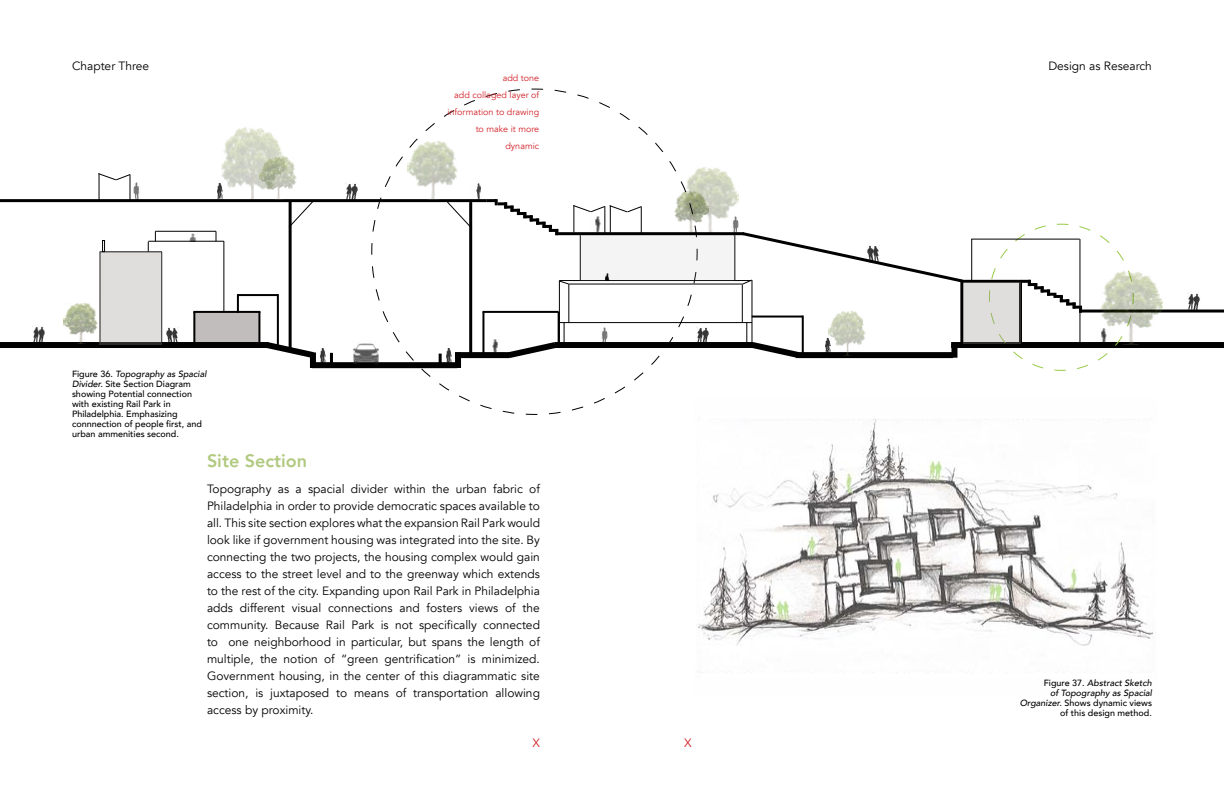
<style>
.page{position:relative;width:1224px;height:792px;background:#fff}
.page>*{position:absolute;margin:0;border:0;box-sizing:border-box;transform-origin:0 0}
.t1{font:800 18px "Avenir";color:#b2ca7f}
.t2{font:12px/17px "Avenir";color:#000;text-align:justify}
.t3{font:12px "Avenir";color:#d2232a}
.t4{font:500 9px/10px "Avenir";color:#000}
.t5{font:9px/17px "Avenir";color:#d2232a;text-align:right}
.s1{font-style:italic}
</style>
<div class="page">
<div style="left:195px;top:313px;width:64px;height:30px;background:#c1bdbc"></div>
<div style="left:0;top:342px;width:269px;height:6px;background:#000"></div>
<div style="left:951px;top:342px;width:273px;height:6px;background:#000"></div>
<div style="left:951px;top:344px;width:6px;height:14px;background:#000"></div>
<hr style="left:100px;top:251px;width:62px;height:1px;background:#000">
<hr style="left:148px;top:241px;width:76px;height:1px;background:#000">
<hr style="left:224px;top:241px;width:1px;height:71px;background:#000">
<hr style="left:155px;top:231px;width:61px;height:1px;background:#000">
<hr style="left:193px;top:312px;width:2px;height:33px;background:#000">
<hr style="left:258px;top:312px;width:2px;height:32px;background:#000">
<hr style="left:193px;top:311px;width:67px;height:2px;background:#000">
<svg style="left:102px;top:240px;width:3px;height:11px"></svg>
<svg style="left:260px;top:338px;width:53px;height:24px"></svg>
<svg style="left:237px;top:294px;width:2px;height:17px"></svg>
<hr style="left:238px;top:294px;width:40px;height:2px;background:#000">
<hr style="left:277px;top:294px;width:2px;height:53px;background:#000">
<div style="left:554px;top:342px;width:199px;height:6px;background:#000"></div>
<div style="left:796px;top:352px;width:157px;height:6px;background:#000"></div>
<hr style="left:752px;top:280px;width:1px;height:64px;background:#000">
<hr style="left:560px;top:280px;width:191px;height:1px;background:#000">
<hr style="left:569px;top:284px;width:173px;height:1px;background:#000">
<hr style="left:560px;top:322px;width:192px;height:1px;background:#000">
<hr style="left:742px;top:285px;width:1px;height:38px;background:#000">
<hr style="left:735px;top:235px;width:1px;height:45px;background:#000">
<img style="left:221px;top:127px;width:62px;height:72px">
<img style="left:63px;top:303px;width:34px;height:41px">
<img style="left:698px;top:167px;width:40px;height:65px">
<svg style="left:330px;top:353px;width:3px;height:9px"></svg>
<div style="left:310px;top:352px;width:6px;height:16px;background:#000"></div>
<div style="left:312px;top:362px;width:145px;height:6px;background:#000"></div>
<svg style="left:371px;top:265px;width:327px;height:150px"></svg>
<svg style="left:745px;top:322px;width:61px;height:37px"></svg>
<div style="left:960px;top:280px;width:62px;height:66px;border:3px solid #000"></div>
<hr style="left:971px;top:239px;width:1px;height:41px;background:#000">
<hr style="left:971px;top:239px;width:109px;height:1px;background:#000">
<img style="left:697px;top:326px;width:12px;height:20px">
<img style="left:345px;top:183px;width:13px;height:16px">
<img style="left:166px;top:327px;width:13px;height:15px">
<img style="left:485px;top:339px;width:18px;height:16px">
<img style="left:826px;top:338px;width:2px;height:15px">
<img style="left:320px;top:349px;width:6px;height:14px">
<img style="left:217px;top:184px;width:5px;height:15px">
<img style="left:447px;top:349px;width:5px;height:16px">
<img style="left:353px;top:341px;width:26px;height:27px">
<img style="left:600px;top:327px;width:9px;height:19px">
<img style="left:731px;top:216px;width:8px;height:16px">
<img style="left:133px;top:183px;width:7px;height:16px">
<svg style="left:189px;top:233px;width:9px;height:8px"></svg>
<div style="left:100px;top:252px;width:62px;height:93px;background:#e0dedd"></div>
<div style="left:963px;top:283px;width:57px;height:61px;background:#e0dedd"></div>
<div style="left:580px;top:235px;width:154px;height:46px;background:#f4f4f4"></div>
<img style="left:605px;top:274px;width:5px;height:6px">
<hr style="left:289px;top:201px;width:3px;height:148px;background:#000">
<hr style="left:469px;top:202px;width:3px;height:153px;background:#000">
<hr style="left:0;top:199px;width:487px;height:3px;background:#000">
<svg style="left:739px;top:232px;width:227px;height:53px"></svg>
<hr style="left:482px;top:312px;width:2px;height:43px;background:#000">
<hr style="left:482px;top:311px;width:77px;height:2px;background:#000">
<hr style="left:558px;top:312px;width:2px;height:34px;background:#000">
<hr style="left:752px;top:316px;width:51px;height:2px;background:#000">
<hr style="left:555px;top:232px;width:189px;height:3px;background:#000">
<svg style="left:988px;top:223px;width:146px;height:148px"></svg>
<hr style="left:1079px;top:310px;width:145px;height:3px;background:#000">
<hr style="left:802px;top:316px;width:2px;height:40px;background:#000">
<img style="left:1101px;top:270px;width:62px;height:74px">
<img style="left:828px;top:310px;width:37px;height:45px">
<img style="left:259px;top:155px;width:38px;height:45px">
<svg style="left:288px;top:199px;width:27px;height:30px"></svg>
<svg style="left:98px;top:173px;width:33px;height:27px"></svg>
<svg style="left:371px;top:89px;width:327px;height:149px"></svg>
<img style="left:33px;top:326px;width:12px;height:16px">
<div style="left:455px;top:352px;width:6px;height:16px;background:#000"></div>
<img style="left:694px;top:399px;width:460px;height:279px">
<img style="left:1188px;top:293px;width:13px;height:17px">
<p class="t2" style="left:72px;top:58px;width:79px">Chapter Three</p>
<p class="t4" style="left:72px;top:368px;width:136px">Figure 36. <span class="s1">Topography as Spacial<br>Divider.</span> Site Section Diagram showing Potential connection with existing Rail Park in<br>Philadelphia. Emphasizing connnection of people first, and urban ammenities second.</p>
<h1 class="t1" style="left:207px;top:446px;width:102px">Site Section</h1>
<p class="t5" style="left:447px;top:70px;width:93px">add tone<br>add collaged layer of information to drawing to make it more dynamic</p>
<p class="t2" style="left:207px;top:481px;width:335px">Topography as a spacial divider within the urban fabric of Philadelphia in order to provide democratic spaces available to all. This site section explores what the expansion Rail Park would look like if government housing was integrated into the site. By connecting the two projects, the housing complex would gain access to the street level and to the greenway which extends to the rest of the city. Expanding upon Rail Park in Philadelphia adds different visual connections and fosters views of the community. Because Rail Park is not specifically connected to one neighborhood in particular, but spans the length of multiple, the notion of “green gentrification” is minimized.<br>Government housing, in the center of this diagrammatic site section, is juxtaposed to means of transportation allowing access by proximity.</p>
<p class="t3" style="left:532px;top:736px;width:9px">X</p>
<p class="t3" style="left:684px;top:736px;width:9px">X</p>
<p class="t2" style="left:1048px;top:58px;width:105px">Design as Research</p>
<p class="t4" style="left:1020px;top:678px;width:134px;text-align:right">Figure 37. <span class="s1">Abstract Sketch<br>of Topography as Spacial<br>Organizer.</span> Shows dynamic views of this design method.</p>
</div>
